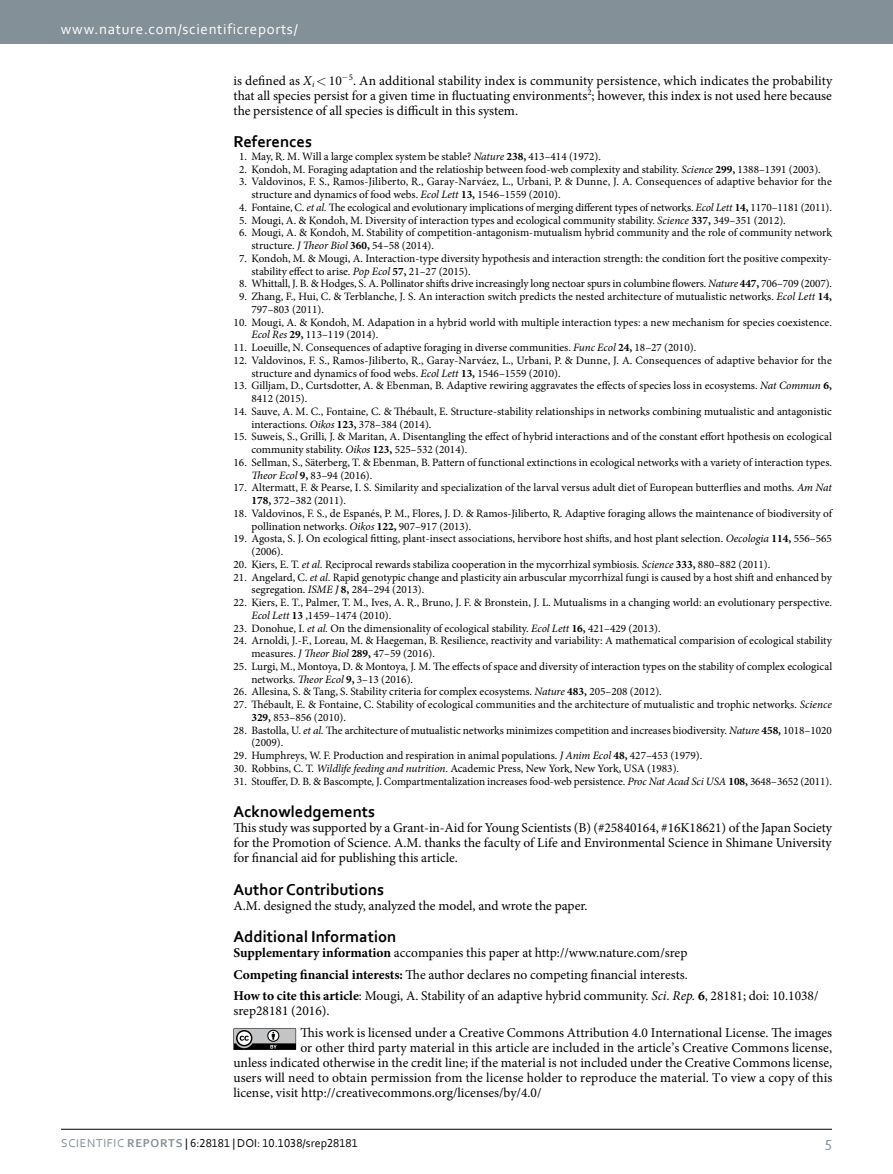
<style>
.page{position:relative;width:893px;height:1174px;background:#fff}
.page>*{position:absolute;margin:0;border:0;box-sizing:border-box;transform-origin:0 0}
.t1{font:16.5px "Corbel Bold 2";color:#000}
.t2{font:15px "Corbel";letter-spacing:.045em;color:#fff}
.t3{font:15px "Corbel";color:#839097}
.t4{font:13.5px/15px "Minion Pro";color:#000;text-align:justify}
.t5{font:12px "Corbel 2";color:#000}
.t6{font:11.25px/12.8px "Minion Pro";color:#000}
.s1{font-style:italic}
.s2{font-weight:700}
.s3{font-family:"Corbel";color:#839097}
.s4{font-family:"Corbel Bold 2";color:#839097}
</style>
<div class="page">
<div style="left:0;top:0;width:893px;height:43px;background:#839097"></div>
<hr style="left:61px;top:1129px;width:771px;height:1px;background:#000">
<svg style="left:233px;top:1028px;width:63px;height:21px"></svg>
<h2 class="t2" style="left:61px;top:19px;width:238px">www.nature.com/scientificreports/</h2>
<p class="t4" style="left:233px;top:73px;width:600px">is defined as <span class="s1">X</span><sub>i</sub> 10−<sup>5</sup>. An additional stability index is community persistence, which indicates the probability that all species persist for a given time in fluctuating environments<sup>2</sup>; however, this index is not used here because the persistence of all species is difficult in this system.</p>
<h1 class="t1" style="left:233px;top:131px;width:80px">References</h1>
<p class="t6" style="left:239px;top:150px;width:363px">1. May, R. M. Will a large complex system be stable? <span class="s1">Nature</span> <span class="s2">238,</span> 413–414 (1972).</p>
<p class="t6" style="left:239px;top:163px;width:583px">2. Kondoh, M. Foraging adaptation and the relatioship between food-web complexity and stability. <span class="s1">Science</span> <span class="s2">299,</span> 1388–1391 (2003).</p>
<p class="t6" style="left:251px;top:175px;width:582px;text-indent:-12px">3. Valdovinos, F. S., Ramos-Jiliberto, R., Garay-Narváez, L., Urbani, P. &amp; Dunne, J. A. Consequences of adaptive behavior for the structure and dynamics of food webs. <span class="s1">Ecol Lett</span> <span class="s2">13,</span> 1546–1559 (2010).</p>
<p class="t6" style="left:239px;top:201px;width:594px">4. Fontaine, C. <span class="s1">et al.</span> The ecological and evolutionary implications of merging different types of networks. <span class="s1">Ecol Lett</span> <span class="s2">14,</span> 1170–1181 (2011).</p>
<p class="t6" style="left:239px;top:214px;width:548px">5. Mougi, A. &amp; Kondoh, M. Diversity of interaction types and ecological community stability. <span class="s1">Science</span> <span class="s2">337,</span> 349–351 (2012).</p>
<p class="t6" style="left:251px;top:226px;width:582px;text-indent:-12px">6. Mougi, A. &amp; Kondoh, M. Stability of competition-antagonism-mutualism hybrid community and the role of community network structure. <span class="s1">J Theor Biol</span> <span class="s2">360,</span> 54–58 (2014).</p>
<p class="t6" style="left:251px;top:252px;width:582px;text-indent:-12px">7. Kondoh, M. &amp; Mougi, A. Interaction-type diversity hypothesis and interaction strength: the condition fort the positive compexity&shy;stability effect to arise. <span class="s1">Pop Ecol</span> <span class="s2">57,</span> 21–27 (2015).</p>
<p class="t6" style="left:239px;top:277px;width:594px">8. Whittall, J. B. &amp; Hodges, S. A. Pollinator shifts drive increasingly long nectoar spurs in columbine flowers. <span class="s1">Nature</span> <span class="s2">447,</span> 706–709 (2007).</p>
<p class="t6" style="left:251px;top:290px;width:582px;text-indent:-12px">9. Zhang, F., Hui, C. &amp; Terblanche, J. S. An interaction switch predicts the nested architecture of mutualistic networks. <span class="s1">Ecol Lett</span> <span class="s2">14,<br></span>797–803 (2011).</p>
<p class="t6" style="left:251px;top:316px;width:582px;text-indent:-18px">10. Mougi, A. &amp; Kondoh, M. Adapation in a hybrid world with multiple interaction types: a new mechanism for species coexistence.<br><span class="s1">Ecol Res</span> <span class="s2">29,</span> 113–119 (2014).</p>
<p class="t6" style="left:234px;top:341px;width:464px">11. Loeuille, N. Consequences of adaptive foraging in diverse communities. <span class="s1">Func Ecol</span> <span class="s2">24,</span> 18–27 (2010).</p>
<p class="t6" style="left:251px;top:354px;width:582px;text-indent:-18px">12. Valdovinos, F. S., Ramos-Jiliberto, R., Garay-Narváez, L., Urbani, P. &amp; Dunne, J. A. Consequences of adaptive behavior for the structure and dynamics of food webs. <span class="s1">Ecol Lett</span> <span class="s2">13,</span> 1546–1559 (2010).</p>
<p class="t6" style="left:251px;top:379px;width:582px;text-indent:-18px">13. Gilljam, D., Curtsdotter, A. &amp; Ebenman, B. Adaptive rewiring aggravates the effects of species loss in ecosystems. <span class="s1">Nat Commun</span> <span class="s2">6,<br></span>8412 (2015).</p>
<p class="t6" style="left:251px;top:405px;width:582px;text-indent:-18px">14. Sauve, A. M. C., Fontaine, C. &amp; Thébault, E. Structure-stability relationships in networks combining mutualistic and antagonistic interactions. <span class="s1">Oikos</span> <span class="s2">123,</span> 378–384 (2014).</p>
<p class="t6" style="left:251px;top:430px;width:582px;text-indent:-18px">15. Suweis, S., Grilli, J. &amp; Maritan, A. Disentangling the effect of hybrid interactions and of the constant effort hpothesis on ecological community stability. <span class="s1">Oikos</span> <span class="s2">123,</span> 525–532 (2014).</p>
<p class="t6" style="left:251px;top:456px;width:582px;text-indent:-18px">16. Sellman, S., Säterberg, T. &amp; Ebenman, B. Pattern of functional extinctions in ecological networks with a variety of interaction types.<br><span class="s1">Theor Ecol</span> <span class="s2">9,</span> 83–94 (2016).</p>
<p class="t6" style="left:251px;top:481px;width:582px;text-indent:-18px">17. Altermatt, F. &amp; Pearse, I. S. Similarity and specialization of the larval versus adult diet of European butterflies and moths. <span class="s1">Am Nat<br></span><span class="s2">178,</span> 372–382 (2011).</p>
<p class="t6" style="left:251px;top:507px;width:582px;text-indent:-18px">18. Valdovinos, F. S., de Espanés, P. M., Flores, J. D. &amp; Ramos-Jiliberto, R. Adaptive foraging allows the maintenance of biodiversity of pollination networks. <span class="s1">Oikos</span> <span class="s2">122,</span> 907–917 (2013).</p>
<p class="t6" style="left:251px;top:532px;width:582px;text-indent:-18px">19. Agosta, S. J. On ecological fitting, plant-insect associations, hervibore host shifts, and host plant selection. <span class="s1">Oecologia</span> <span class="s2">114,</span> 556–565 (2006).</p>
<p class="t6" style="left:234px;top:558px;width:538px">20. Kiers, E. T. <span class="s1">et al.</span> Reciprocal rewards stabiliza cooperation in the mycorrhizal symbiosis. <span class="s1">Science</span> <span class="s2">333,</span> 880–882 (2011).</p>
<p class="t6" style="left:251px;top:571px;width:582px;text-indent:-18px">21. Angelard, C. <span class="s1">et al.</span> Rapid genotypic change and plasticity ain arbuscular mycorrhizal fungi is caused by a host shift and enhanced by segregation. <span class="s1">ISME J</span> <span class="s2">8,</span> 284–294 (2013).</p>
<p class="t6" style="left:251px;top:596px;width:582px;text-indent:-18px">22. Kiers, E. T., Palmer, T. M., Ives, A. R., Bruno, J. F. &amp; Bronstein, J. L. Mutualisms in a changing world: an evolutionary perspective.<br><span class="s1">Ecol Lett</span> <span class="s2">13</span> ,1459–1474 (2010).</p>
<p class="t6" style="left:234px;top:622px;width:428px">23. Donohue, I. <span class="s1">et al.</span> On the dimensionality of ecological stability. <span class="s1">Ecol Lett</span> <span class="s2">16,</span> 421–429 (2013).</p>
<p class="t6" style="left:251px;top:634px;width:582px;text-indent:-18px">24. Arnoldi, J.-F., Loreau, M. &amp; Haegeman, B. Resilience, reactivity and variability: A mathematical comparision of ecological stability measures. <span class="s1">J Theor Biol</span> <span class="s2">289,</span> 47–59 (2016).</p>
<p class="t6" style="left:251px;top:660px;width:582px;text-indent:-18px">25. Lurgi, M., Montoya, D. &amp; Montoya, J. M. The effects of space and diversity of interaction types on the stability of complex ecological networks. <span class="s1">Theor Ecol</span> <span class="s2">9,</span> 3–13 (2016).</p>
<p class="t6" style="left:234px;top:685px;width:430px">26. Allesina, S. &amp; Tang, S. Stability criteria for complex ecosystems. <span class="s1">Nature</span> <span class="s2">483,</span> 205–208 (2012).</p>
<p class="t6" style="left:251px;top:698px;width:582px;text-indent:-18px">27. Thébault, E. &amp; Fontaine, C. Stability of ecological communities and the architecture of mutualistic and trophic networks. <span class="s1">Science<br></span><span class="s2">329,</span> 853–856 (2010).</p>
<p class="t6" style="left:251px;top:723px;width:582px;text-indent:-18px">28. Bastolla, U. <span class="s1">et al.</span> The architecture of mutualistic networks minimizes competition and increases biodiversity. <span class="s1">Nature</span> <span class="s2">458,</span> 1018–1020 (2009).</p>
<p class="t6" style="left:234px;top:749px;width:470px">29. Humphreys, W. F. Production and respiration in animal populations. <span class="s1">J Anim Ecol</span> <span class="s2">48,</span> 427–453 (1979).</p>
<p class="t6" style="left:234px;top:762px;width:447px">30. Robbins, C. T. <span class="s1">Wildlife feeding and nutrition</span>. Academic Press, New York, New York, USA (1983).</p>
<p class="t6" style="left:234px;top:774px;width:600px">31. Stouffer, D. B. &amp; Bascompte, J. Compartmentalization increases food-web persistence. <span class="s1">Proc Nat Acad Sci USA</span> <span class="s2">108,</span> 3648–3652 (2011).</p>
<h1 class="t1" style="left:233px;top:801px;width:143px">Acknowledgements</h1>
<p class="t4" style="left:233px;top:820px;width:600px">This study was supported by a Grant-in-Aid for Young Scientists (B) (#25840164, #16K18621) of the Japan Society for the Promotion of Science. A.M. thanks the faculty of Life and Environmental Science in Shimane University for financial aid for publishing this article.</p>
<h1 class="t1" style="left:233px;top:878px;width:152px">Author Contributions</h1>
<p class="t4" style="left:233px;top:897px;width:356px">A.M. designed the study, analyzed the model, and wrote the paper.</p>
<h1 class="t1" style="left:233px;top:926px;width:164px">Additional Information</h1>
<p class="t4" style="left:233px;top:941px;width:587px;line-height:21.8px;text-align:left"><span class="s2">Supplementary information</span> accompanies this paper at http://www.nature.com/srep<br><span class="s2">Competing financial interests:</span> The author declares no competing financial interests.<br><span class="s2">How to cite this article</span>: Mougi, A. Stability of an adaptive hybrid community. <span class="s1">Sci. Rep.</span> <span class="s2">6</span>, 28181; doi: 10.1038/</p>
<p class="t4" style="left:300px;top:1000px;width:533px;line-height:21.8px;text-indent:-67px">srep28181 (2016).<br>This work is licensed under a Creative Commons Attribution 4.0 International License. The images</p>
<p class="t4" style="left:233px;top:1040px;width:600px;text-indent:67px">or other third party material in this article are included in the article’s Creative Commons license, unless indicated otherwise in the credit line; if the material is not included under the Creative Commons license, users will need to obtain permission from the license holder to reproduce the material. To view a copy of this license, visit http://creativecommons.org/licenses/by/4.0/</p>
<p class="t5" style="left:61px;top:1135px;width:298px"><span class="s3">Scientific</span> <span class="s4">REPOrTS</span> | 6:28181 | DOI: 10.1038/srep28181</p>
<h2 class="t3" style="left:825px;top:1132px;width:9px">5</h2>
</div>
